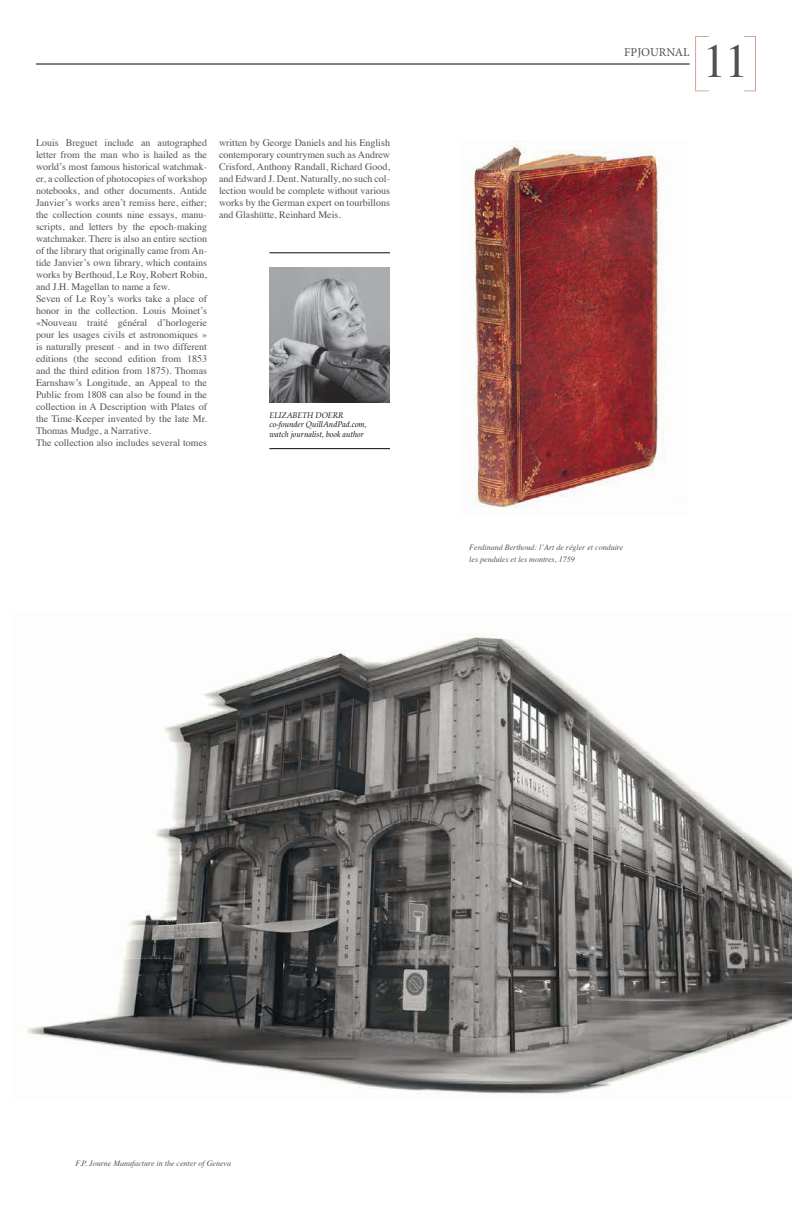
<style>
.page{position:relative;width:792px;height:1224px;background:#fff}
.page>*{position:absolute;margin:0;border:0;box-sizing:border-box;transform-origin:0 0}
.t1{font:47px "Times";color:#4f5255}
.t2{font:12px "Minion Pro";color:#4f5255}
.t3{font:10px/12px "Times";color:#4f5255}
.t4{font:italic 8px/12px "Times";color:#4f5255}
.t5{font:italic 8px/9.6px "Palatino";color:#030505}
</style>
<div class="page">
<img style="left:26px;top:633px;width:766px;height:462px">
<img style="left:469px;top:140px;width:196px;height:369px">
<img style="left:269px;top:267px;width:121px;height:136px">
<hr style="left:269px;top:253px;width:121px;height:1px;background:#030505">
<hr style="left:269px;top:448px;width:121px;height:1px;background:#030505">
<hr style="left:36px;top:64px;width:654px;height:1px;background:#030505">
<svg style="left:744px;top:36px;width:12px;height:55px"></svg>
<svg style="left:695px;top:36px;width:14px;height:55px"></svg>
<p class="t3" style="left:36px;top:136px;width:173px">Louis Breguet include an autographed letter from the man who is hailed as the world’s most famous historical watchmak&shy;er, a collection of photocopies of workshop notebooks, and other documents. Antide Janvier’s works aren’t remiss here, either; the collection counts nine essays, manu&shy;scripts, and letters by the epoch-making watchmaker. There is also an entire section of the library that originally came from An&shy;tide Janvier’s own library, which contains works by Berthoud, Le Roy, Robert Robin, and J.H. magellan to name a few.<br>Seven of Le Roy’s works take a place of honor in the collection. Louis moinet’s «Nouveau traité général d’horlogerie pour les usages civils et astronomiques » is naturally present - and in two different editions (the second edition from 1853 and the third edition from 1875). Thomas Earnshaw’s Longitude, an Appeal to the Public from 1808 can also be found in the collection in A Description with Plates of the Time-Keeper invented by the late mr.<br>Thomas mudge, a Narrative.<br>The collection also includes several tomes</p>
<p class="t3" style="left:219px;top:136px;width:173px;text-align:justify">written by George Daniels and his english contemporary countrymen such as Andrew Crisford, Anthony Randall, Richard Good, and edward J. Dent. Naturally, no such col&shy;lection would be complete without various works by the German expert on tourbillons and Glashütte, reinhard meis.</p>
<p class="t5" style="left:269px;top:410px;width:99px">ElizAbETH DOERR co-founder QuillAndPad.com, watch journalist, book author</p>
<p class="t2" style="left:624px;top:44px;width:67px">FPJOURNAL</p>
<h1 class="t1" style="left:703px;top:17px;width:47px">11</h1>
<p class="t4" style="left:469px;top:540px;width:156px">Ferdinand Berthoud: l’Art de régler et conduire les pendules et les montres, 1759</p>
<p class="t4" style="left:76px;top:1157px;width:157px">F.P. Journe Manufacture in the center of Geneva</p>
</div>
